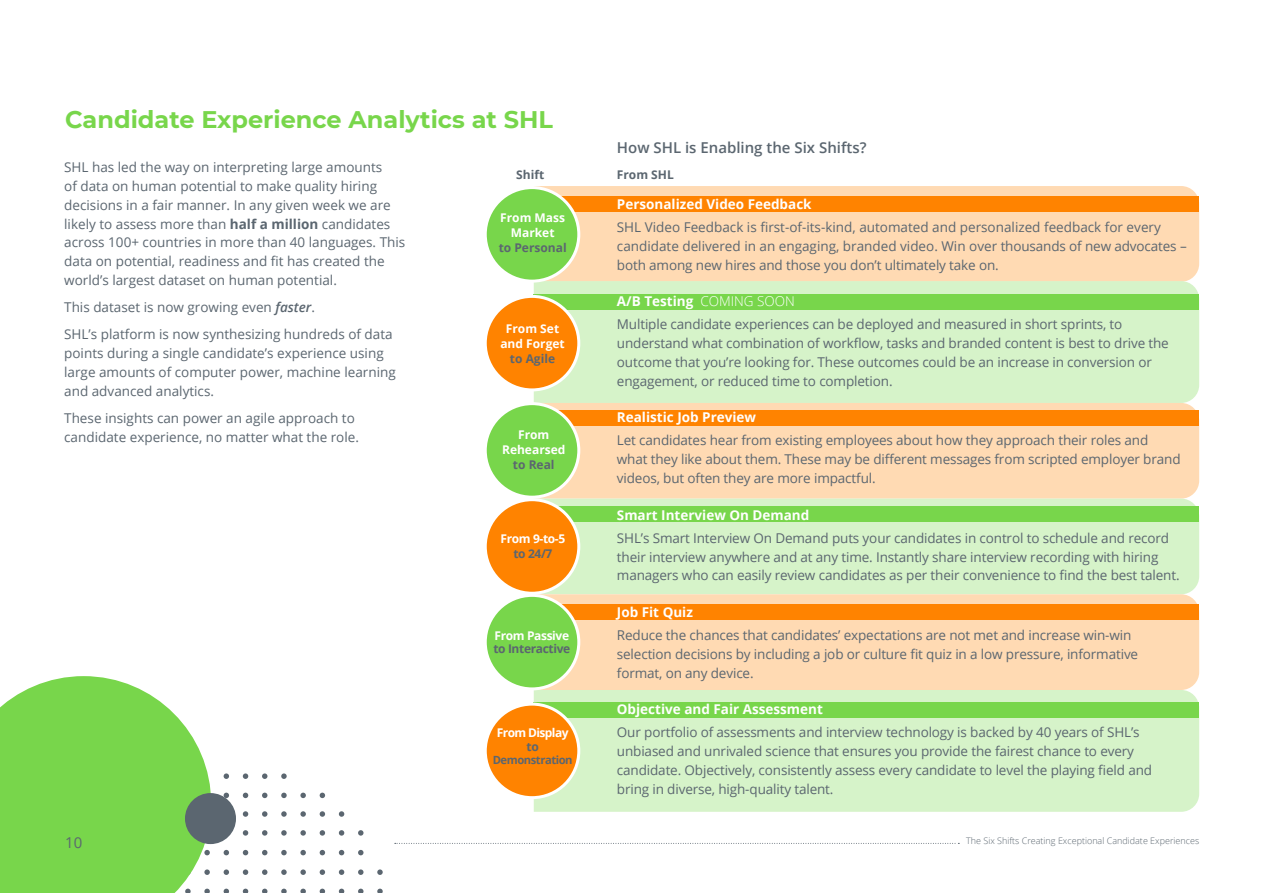
<style>
.page{position:relative;width:1263px;height:893px;background:#fff}
.page>*{position:absolute;margin:0;border:0;box-sizing:border-box;transform-origin:0 0}
.Section_Title{font:700 24px "Montserrat";color:#78d64b}
.FIG_TITLE{font:600 15px "Open Sans";color:#5b6670}
.t1{font:15px "Open Sans";color:#5b6670}
.Body_Copy{font:13.5px/18.8px "Open Sans";letter-spacing:-.01em;color:#5b6670}
.Body_Copy-2{font:700 13.5px "Open Sans";color:#fff}
.FIG_TITLE-2{font:700 12px/15px "Open Sans";color:#fff;text-align:center}
.FIG_TITLE-3{font:700 12px/13.5px "Open Sans";letter-spacing:-.03em;color:#5b6670}
.FIG_TITLE-4{font:700 12px/15px "Open Sans";letter-spacing:-.03em;color:#fff;text-align:center}
.FIG_TITLE-5{font:700 12px/13.5px "Open Sans";letter-spacing:-.05em;color:#fff;text-align:center}
.FIG_TITLE-6{font:700 11.25px "Open Sans";letter-spacing:-.04em;color:#5b6670}
.t2{font:300 9px "Open Sans";color:#5b6670}
.s1{font-weight:700}
.s2{font-weight:600;font-style:italic}
.s3{color:#5b6670}
.s4{color:#fff}
.s5{font-weight:300}
</style>
<div class="page">
<svg style="left:377px;top:889px;width:6px;height:4px"></svg>
<svg style="left:358px;top:889px;width:5px;height:4px"></svg>
<svg style="left:339px;top:889px;width:5px;height:4px"></svg>
<svg style="left:320px;top:889px;width:5px;height:4px"></svg>
<svg style="left:300px;top:889px;width:6px;height:4px"></svg>
<svg style="left:281px;top:889px;width:6px;height:4px"></svg>
<svg style="left:262px;top:889px;width:5px;height:4px"></svg>
<svg style="left:243px;top:889px;width:5px;height:4px"></svg>
<svg style="left:224px;top:889px;width:5px;height:4px"></svg>
<svg style="left:377px;top:869px;width:6px;height:6px"></svg>
<svg style="left:358px;top:869px;width:5px;height:6px"></svg>
<svg style="left:339px;top:869px;width:5px;height:6px"></svg>
<svg style="left:320px;top:869px;width:5px;height:6px"></svg>
<svg style="left:300px;top:869px;width:6px;height:6px"></svg>
<svg style="left:281px;top:869px;width:6px;height:6px"></svg>
<svg style="left:262px;top:869px;width:5px;height:6px"></svg>
<svg style="left:243px;top:869px;width:5px;height:6px"></svg>
<svg style="left:224px;top:869px;width:5px;height:6px"></svg>
<svg style="left:358px;top:850px;width:5px;height:5px"></svg>
<svg style="left:339px;top:850px;width:5px;height:5px"></svg>
<svg style="left:320px;top:850px;width:5px;height:5px"></svg>
<svg style="left:300px;top:850px;width:6px;height:5px"></svg>
<svg style="left:281px;top:850px;width:6px;height:5px"></svg>
<svg style="left:262px;top:850px;width:5px;height:5px"></svg>
<svg style="left:243px;top:850px;width:5px;height:5px"></svg>
<svg style="left:224px;top:850px;width:5px;height:5px"></svg>
<svg style="left:358px;top:830px;width:5px;height:6px"></svg>
<svg style="left:339px;top:830px;width:5px;height:6px"></svg>
<svg style="left:320px;top:830px;width:5px;height:6px"></svg>
<svg style="left:300px;top:830px;width:6px;height:6px"></svg>
<svg style="left:281px;top:830px;width:6px;height:6px"></svg>
<svg style="left:262px;top:830px;width:5px;height:6px"></svg>
<svg style="left:243px;top:830px;width:5px;height:6px"></svg>
<svg style="left:339px;top:811px;width:5px;height:6px"></svg>
<svg style="left:320px;top:811px;width:5px;height:6px"></svg>
<svg style="left:300px;top:811px;width:6px;height:6px"></svg>
<svg style="left:281px;top:811px;width:6px;height:6px"></svg>
<svg style="left:262px;top:811px;width:5px;height:6px"></svg>
<svg style="left:243px;top:811px;width:5px;height:6px"></svg>
<svg style="left:320px;top:793px;width:5px;height:5px"></svg>
<svg style="left:300px;top:793px;width:6px;height:5px"></svg>
<svg style="left:281px;top:793px;width:6px;height:5px"></svg>
<svg style="left:262px;top:793px;width:5px;height:5px"></svg>
<svg style="left:243px;top:793px;width:5px;height:5px"></svg>
<svg style="left:224px;top:793px;width:5px;height:5px"></svg>
<svg style="left:281px;top:773px;width:6px;height:6px"></svg>
<svg style="left:262px;top:773px;width:5px;height:6px"></svg>
<svg style="left:243px;top:773px;width:5px;height:6px"></svg>
<svg style="left:224px;top:773px;width:5px;height:6px"></svg>
<svg style="left:0;top:676px;width:211px;height:217px;background:#87da5f"></svg>
<div style="left:185px;top:793px;width:51px;height:51px;background:#5b6670;border-radius:50%"></div>
<svg style="left:395px;top:843px;width:564px;height:1px"></svg>
<div style="left:534px;top:690px;width:665px;height:122px;background:#d6f3c9"></div>
<div style="left:539px;top:186px;width:660px;height:95px;background:#ffdab3"></div>
<div style="left:534px;top:281px;width:665px;height:122px;background:#d6f3c9"></div>
<div style="left:539px;top:403px;width:660px;height:96px;background:#ffdab3"></div>
<div style="left:544px;top:499px;width:655px;height:95px;background:#d6f3c9"></div>
<div style="left:539px;top:594px;width:660px;height:96px;background:#ffdab3"></div>
<div style="left:534px;top:196px;width:665px;height:16px;background:#ff8300"></div>
<div style="left:534px;top:410px;width:665px;height:16px;background:#ff8300"></div>
<div style="left:534px;top:605px;width:665px;height:15px;background:#ff8300"></div>
<div style="left:534px;top:506px;width:665px;height:16px;background:#78d64b"></div>
<div style="left:534px;top:702px;width:665px;height:16px;background:#78d64b"></div>
<div style="left:534px;top:294px;width:665px;height:16px;background:#78d64b"></div>
<div style="left:485px;top:595px;width:94px;height:94px;background:#78d64b;border-radius:50%"></div>
<div style="left:484px;top:594px;width:96px;height:96px;border:3px solid #fff;border-radius:50%"></div>
<div style="left:485px;top:404px;width:94px;height:93px;background:#78d64b;border-radius:50%"></div>
<div style="left:484px;top:402px;width:96px;height:97px;border:3px solid #fff;border-radius:50%"></div>
<div style="left:485px;top:188px;width:94px;height:93px;background:#78d64b;border-radius:50%"></div>
<div style="left:484px;top:186px;width:96px;height:97px;border:3px solid #fff;border-radius:50%"></div>
<div style="left:485px;top:500px;width:94px;height:93px;background:#ff8300;border-radius:50%"></div>
<div style="left:484px;top:498px;width:96px;height:97px;border:3px solid #fff;border-radius:50%"></div>
<div style="left:485px;top:704px;width:94px;height:94px;background:#ff8300;border-radius:50%"></div>
<div style="left:484px;top:703px;width:96px;height:96px;border:3px solid #fff;border-radius:50%"></div>
<div style="left:485px;top:296px;width:94px;height:94px;background:#ff8300;border-radius:50%"></div>
<div style="left:484px;top:295px;width:96px;height:96px;border:3px solid #fff;border-radius:50%"></div>
<p class="Section_Title" style="left:65px;top:102px;width:489px">Candidate Experience Analytics at SHL</p>
<p class="Body_Copy" style="left:64px;top:158px;width:343px">SHL has led the way on interpreting large amounts<br>of data on human potential to make quality hiring decisions in a fair manner. In any given week we are likely to assess more than <span class="s1">half a million</span> candidates across 100+ countries in more than 40 languages. This data on potential, readiness and fit has created the world’s largest dataset on human potential.</p>
<p class="Body_Copy" style="left:64px;top:298px;width:252px">This dataset is now growing even <span class="s2">faster</span>.</p>
<p class="Body_Copy" style="left:64px;top:325px;width:333px">SHL’s platform is now synthesizing hundreds of data points during a single candidate’s experience using large amounts of computer power, machine learning and advanced analytics.</p>
<p class="Body_Copy" style="left:64px;top:408px;width:296px">These insights can power an agile approach to candidate experience, no matter what the role.</p>
<p class="FIG_TITLE-3" style="left:516px;top:167px;width:30px">Shift</p>
<p class="FIG_TITLE-2" style="left:499px;top:210px;width:70px">From Mass<br>Market<br><span class="s3">to Personal</span></p>
<p class="FIG_TITLE-2" style="left:500px;top:321px;width:66px">From Set and Forget <span class="s3">to Agile</span></p>
<p class="FIG_TITLE-2" style="left:518px;top:427px;width:33px">From</p>
<p class="FIG_TITLE-2" style="left:502px;top:442px;width:65px">Rehearsed <span class="s3">to Real</span></p>
<p class="FIG_TITLE-4" style="left:500px;top:531px;width:66px">From 9-to-5 <span class="s3">to 24/7</span></p>
<p class="FIG_TITLE-3" style="left:493px;top:628px;width:78px"><span class="s4">From Passive </span>to Interactive</p>
<p class="FIG_TITLE-5" style="left:497px;top:726px;width:73px">From Display <span class="s3">to</span></p>
<p class="FIG_TITLE-6" style="left:493px;top:752px;width:82px">Demonstration</p>
<p class="FIG_TITLE" style="left:617px;top:137px;width:251px">How SHL is Enabling the Six Shifts?</p>
<p class="FIG_TITLE-3" style="left:617px;top:167px;width:58px">From SHL</p>
<p class="Body_Copy-2" style="left:617px;top:195px;width:196px">Personalized Video Feedback</p>
<p class="Body_Copy" style="left:617px;top:217px;width:571px">SHL Video Feedback is first-of-its-kind, automated and personalized feedback for every candidate delivered in an engaging, branded video. Win over thousands of new advocates – both among new hires and those you don’t ultimately take on.</p>
<p class="Body_Copy-2" style="left:617px;top:292px;width:179px">A/B Testing <span class="s5">COMING SOON</span></p>
<p class="Body_Copy" style="left:617px;top:315px;width:553px">Multiple candidate experiences can be deployed and measured in short sprints, to understand what combination of workflow, tasks and branded content is best to drive the outcome that you’re looking for. These outcomes could be an increase in conversion or engagement, or reduced time to completion.</p>
<p class="Body_Copy-2" style="left:617px;top:408px;width:141px">Realistic Job Preview</p>
<p class="Body_Copy" style="left:617px;top:431px;width:565px">Let candidates hear from existing employees about how they approach their roles and what they like about them. These may be different messages from scripted employer brand videos, but often they are more impactful.</p>
<p class="Body_Copy-2" style="left:617px;top:505px;width:194px">Smart Interview On Demand</p>
<p class="Body_Copy" style="left:617px;top:528px;width:564px">SHL’s Smart Interview On Demand puts your candidates in control to schedule and record their interview anywhere and at any time. Instantly share interview recording with hiring managers who can easily review candidates as per their convenience to find the best talent.</p>
<p class="Body_Copy-2" style="left:617px;top:603px;width:78px">Job Fit Quiz</p>
<p class="Body_Copy" style="left:617px;top:625px;width:523px">Reduce the chances that candidates’ expectations are not met and increase win-win selection decisions by including a job or culture fit quiz in a low pressure, informative format, on any device.</p>
<p class="Body_Copy-2" style="left:617px;top:700px;width:207px">Objective and Fair Assessment</p>
<p class="Body_Copy" style="left:617px;top:723px;width:537px">Our portfolio of assessments and interview technology is backed by 40 years of SHL’s unbiased and unrivaled science that ensures you provide the fairest chance to every candidate. Objectively, consistently assess every candidate to level the playing field and bring in diverse, high-quality talent.</p>
<p class="t1" style="left:65px;top:832px;width:19px">10</p>
<p class="t2" style="left:966px;top:834px;width:234px">The Six Shifts Creating Exceptional Candidate Experiences</p>
</div>
